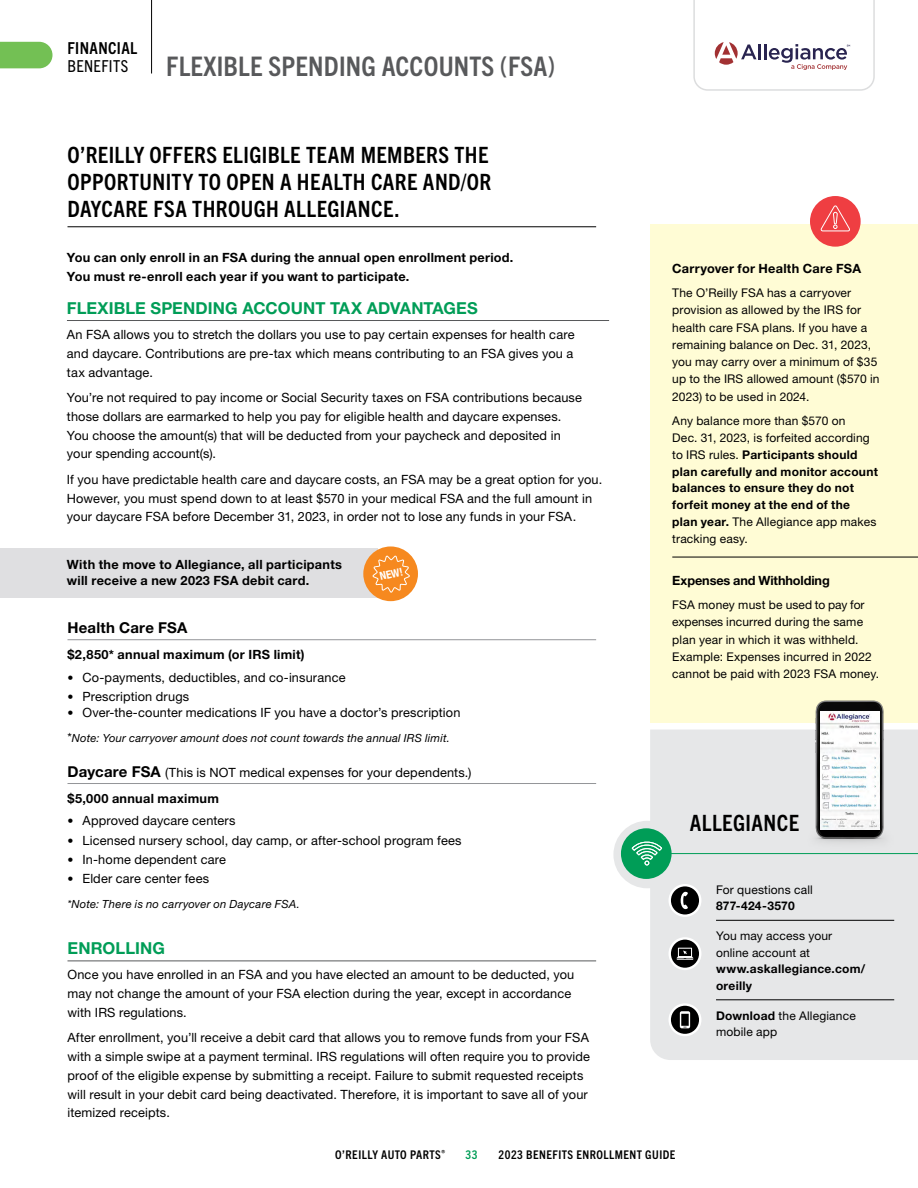
<style>
.page{position:relative;width:918px;height:1188px;background:#fff}
.page>*{position:absolute;margin:0;border:0;box-sizing:border-box;transform-origin:0 0}
.t1{font:700 condensed 27px "Trade Gothic Next LT Pro";letter-spacing:.01em;color:#58595b}
.t2{font:700 condensed 22.5px/27px "Trade Gothic Next LT Pro";letter-spacing:.02em;color:#000}
.t3{font:700 16.5px "Helvetica Neue LT Std";letter-spacing:.005em;color:#009d57}
.t4{font:700 condensed 16.5px "Trade Gothic Next LT Pro";letter-spacing:.025em;color:#000}
.t5{font:condensed 16.5px "Trade Gothic Next LT Pro";letter-spacing:.025em;color:#000}
.t6{font:700 15px "Helvetica Neue LT Std";letter-spacing:.015em;color:#000}
.t7{font:12.75px/18.8px "Helvetica Neue LT Std";letter-spacing:.01em;color:#000}
.t8{font:700 12.75px/18.8px "Helvetica Neue LT Std";letter-spacing:.02em;color:#000}
.t9{font:700 12.75px "Helvetica Neue LT Std";letter-spacing:-.01em;color:#000}
.t10{font:12px/17.2px "Helvetica Neue LT Std";letter-spacing:.01em;color:#000}
.t11{font:700 12px/17px "Helvetica Neue LT Std";letter-spacing:.02em;color:#000}
.t12{font:700 condensed 12px "Trade Gothic Next LT Pro";letter-spacing:.04em;color:#000}
.t13{font:700 condensed 12px "Trade Gothic Next LT Pro";color:#009d57}
.t14{font:italic 11.25px "Helvetica Neue LT Std";letter-spacing:.02em;color:#000}
.t15{font:700 condensed 11.1px "Helvetica Neue";color:#fff}
.s1{font-weight:700;font-size:12px}
.s2{font-style:normal;font-size:12.75px}
.s3{font-weight:700;font-size:15px}
.s4{font-weight:700}
.s5{font-weight:400}
</style>
<div class="page">
<svg style="left:0;top:42px;width:52px;height:26px"></svg>
<hr style="left:151px;top:0;width:1px;height:74px;background:#000">
<div style="left:613px;top:821px;width:68px;height:67px;background:#e6e7e8;border-radius:50%"></div>
<div style="left:650px;top:224px;width:268px;height:499px;background:#fffcd5"></div>
<div style="left:650px;top:730px;width:268px;height:330px;background:#e6e7e8"></div>
<div style="left:1px;top:548px;width:377px;height:50px;background:#dfdfe1"></div>
<hr style="left:68px;top:227px;width:528px;height:1px;background:#000">
<hr style="left:68px;top:639px;width:528px;height:1px;background:#939598">
<hr style="left:68px;top:783px;width:528px;height:1px;background:#939598">
<hr style="left:716px;top:920px;width:178px;height:1px;background:#000">
<hr style="left:716px;top:1000px;width:178px;height:1px;background:#000">
<hr style="left:68px;top:961px;width:528px;height:1px;background:#58595b">
<svg style="left:669px;top:884px;width:32px;height:33px"></svg>
<div style="left:671px;top:886px;width:28px;height:28px;background:#000;border-radius:50%"></div>
<svg style="left:681px;top:891px;width:7px;height:18px"></svg>
<svg style="left:669px;top:937px;width:32px;height:33px"></svg>
<div style="left:671px;top:940px;width:28px;height:28px;background:#000;border-radius:50%"></div>
<svg style="left:677px;top:948px;width:16px;height:12px"></svg>
<svg style="left:669px;top:1003px;width:32px;height:33px"></svg>
<div style="left:671px;top:1006px;width:28px;height:28px;background:#000;border-radius:50%"></div>
<svg style="left:680px;top:1011px;width:10px;height:17px"></svg>
<hr style="left:672px;top:557px;width:246px;height:1px;background:#000">
<div style="left:810px;top:196px;width:51px;height:51px;background:#ef3e42;border-radius:50%"></div>
<svg style="left:821px;top:206px;width:29px;height:25px"></svg>
<img style="left:806px;top:700px;width:89px;height:155px">
<img style="left:821px;top:712px;width:58px;height:118px">
<svg style="left:693px;top:0;width:182px;height:91px"></svg>
<hr style="left:67px;top:320px;width:542px;height:1px;background:#58595b">
<div style="left:363px;top:546px;width:55px;height:55px;background:#f6891f;border-radius:50%"></div>
<svg style="left:373px;top:556px;width:37px;height:36px"></svg>
<hr style="left:667px;top:853px;width:251px;height:1px;background:#009d57">
<div style="left:621px;top:828px;width:51px;height:51px;background:#009d57;border-radius:50%"></div>
<svg style="left:632px;top:842px;width:30px;height:23px"></svg>
<p class="t4" style="left:68px;top:37px;width:71px">FINANCIAL</p>
<p class="t5" style="left:68px;top:55px;width:62px">BENEFITS</p>
<h1 class="t1" style="left:166px;top:47px;width:391px">FLEXIBLE SPENDING ACCOUNTS (FSA)</h1>
<h2 class="t2" style="left:68px;top:140px;width:425px">O’REILLY OFFERS ELIGIBLE TEAM MEMBERS THE<br>OPPORTUNITY TO OPEN A HEALTH CARE AND/OR<br>DAYCARE FSA THROUGH ALLEGIANCE.</h2>
<p class="t8" style="left:67px;top:248px;width:448px">You can only enroll in an FSA during the annual open enrollment period.<br>You must re-enroll each year if you want to participate.</p>
<p class="t3" style="left:67px;top:297px;width:412px">FLEXIBLE SPENDING ACCOUNT TAX ADVANTAGES</p>
<p class="t7" style="left:67px;top:325px;width:509px;text-align:justify">An FSA allows you to stretch the dollars you use to pay certain expenses for health care and daycare. Contributions are pre-tax which means contributing to an FSA gives you a tax advantage.</p>
<p class="t7" style="left:67px;top:388px;width:517px">You’re not required to pay income or Social Security taxes on FSA contributions because those dollars are earmarked to help you pay for eligible health and daycare expenses.<br>You choose the amount(s) that will be deducted from your paycheck and deposited in your spending account(s).</p>
<p class="t7" style="left:67px;top:470px;width:537px">If you have predictable health care and daycare costs, an FSA may be a great option for you.<br>However, you must spend down to at least $570 in your medical FSA and the full amount in your daycare FSA before December 31, 2023, in order not to lose any funds in your FSA.</p>
<p class="t8" style="left:67px;top:556px;width:277px;line-height:16.5px">With the move to Allegiance, all participants will receive a new 2023 FSA debit card.</p>
<p class="t15" style="left:378px;top:567px;width:25px;rotate:-13deg">NEW!</p>
<p class="t6" style="left:68px;top:618px;width:121px">Health Care FSA</p>
<p class="t8" style="left:68px;top:645px;width:239px">$2,850* annual maximum (or IRS limit)</p>
<p class="t7" style="left:68px;top:667px;width:280px"><span class="s1">•</span> Co-payments, deductibles, and co-insurance</p>
<p class="t7" style="left:68px;top:687px;width:123px"><span class="s1">•</span> Prescription drugs</p>
<p class="t7" style="left:68px;top:703px;width:394px"><span class="s1">•</span> Over-the-counter medications IF you have a doctor’s prescription</p>
<p class="t14" style="left:68px;top:731px;width:384px"><span class="s2">*</span>Note: Your carryover amount does not count towards the annual IRS limit.</p>
<p class="t7" style="left:67px;top:759px;width:406px;line-height:26.2px"><span class="s3">Daycare FSA</span> (This is NOT medical expenses for your dependents.) <span class="s4">$5,000 annual maximum</span></p>
<p class="t7" style="left:68px;top:811px;width:170px"><span class="s1">•</span> Approved daycare centers</p>
<p class="t7" style="left:68px;top:831px;width:396px"><span class="s1">•</span> Licensed nursery school, day camp, or after-school program fees</p>
<p class="t7" style="left:68px;top:850px;width:160px"><span class="s1">•</span> In-home dependent care</p>
<p class="t7" style="left:68px;top:869px;width:143px"><span class="s1">•</span> Elder care center fees</p>
<p class="t14" style="left:68px;top:898px;width:234px">*Note: There is no carryover on Daycare FSA.</p>
<p class="t3" style="left:68px;top:938px;width:99px">ENROLLING</p>
<p class="t7" style="left:68px;top:965px;width:508px">Once you have enrolled in an FSA and you have elected an amount to be deducted, you may not change the amount of your FSA election during the year, except in accordance with IRS regulations.</p>
<p class="t7" style="left:68px;top:1028px;width:524px">After enrollment, you’ll receive a debit card that allows you to remove funds from your FSA with a simple swipe at a payment terminal. IRS regulations will often require you to provide proof of the eligible expense by submitting a receipt. Failure to submit requested receipts will result in your debit card being deactivated. Therefore, it is important to save all of your itemized receipts.</p>
<p class="t8" style="left:672px;top:259px;width:190px">Carryover for Health Care FSA</p>
<p class="t10" style="left:672px;top:284px;width:209px">The O’Reilly FSA has a carryover provision as allowed by the IRS for health care FSA plans. If you have a remaining balance on Dec. 31, 2023, you may carry over a minimum of $35 up to the IRS allowed amount ($570 in<br>2023) to be used in 2024.</p>
<p class="t11" style="left:672px;top:412px;width:207px"><span class="s5">Any balance more than $570 on<br>Dec. 31, 2023, is forfeited according to IRS rules.</span> Participants should plan carefully and monitor account balances to ensure they do not forfeit money at the end of the plan year. <span class="s5">The Allegiance app makes tracking easy.</span></p>
<p class="t9" style="left:672px;top:573px;width:159px">Expenses and Withholding</p>
<p class="t10" style="left:672px;top:596px;width:208px">FSA money must be used to pay for expenses incurred during the same plan year in which it was withheld.<br>Example: Expenses incurred in 2022 cannot be paid with 2023 FSA money.</p>
<h2 class="t2" style="left:690px;top:808px;width:111px">ALLEGIANCE</h2>
<p class="t10" style="left:716px;top:881px;width:98px">For questions call</p>
<p class="t11" style="left:716px;top:897px;width:80px">877-424-3570</p>
<p class="t10" style="left:716px;top:927px;width:118px;line-height:16.5px">You may access your online account at</p>
<p class="t11" style="left:716px;top:960px;width:151px;line-height:16.5px">www.askallegiance.com/ oreilly</p>
<p class="t10" style="left:716px;top:1007px;width:141px;line-height:16.5px"><span class="s4">Download</span> the Allegiance mobile app</p>
<p class="t12" style="left:335px;top:1147px;width:111px">O’REILLY AUTO PARTS<sup>®</sup></p>
<p class="t13" style="left:466px;top:1147px;width:13px">33</p>
<p class="t12" style="left:499px;top:1147px;width:178px">2023 BENEFITS ENROLLMENT GUIDE</p>
</div>
